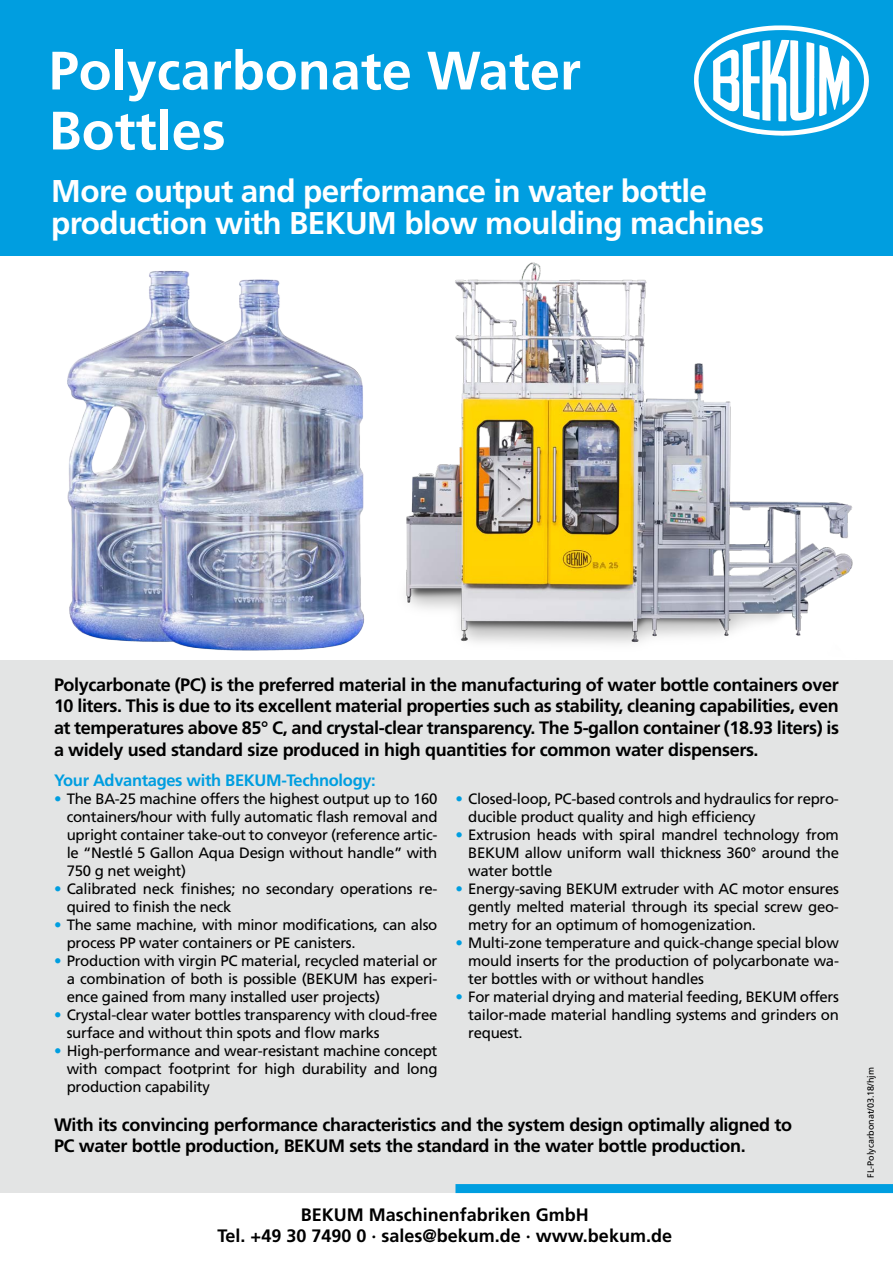
<style>
.page{position:relative;width:893px;height:1263px;background:#fff}
.page>*{position:absolute;margin:0;border:0;box-sizing:border-box;transform-origin:0 0}
.t1{font:700 54px/60px "Frutiger LT Std";color:#fff}
.t2{font:700 31.5px/31.5px "Frutiger LT Std";letter-spacing:-.02em;color:#fff}
.t3{font:700 18px/21.6px "Frutiger LT Std";letter-spacing:-.02em;color:#000;text-align:justify}
.t4{font:700 18px/21.6px "Frutiger LT Std";color:#000;text-align:center}
.t5{font:700 16.5px "Frutiger LT Std";letter-spacing:-.02em;color:#009ee0}
.t6{font:15px/18px "Frutiger LT Std";letter-spacing:-.02em;color:#000;text-align:justify}
.t7{font:9px "Frutiger LT Std";color:#000}
.s1{color:#009ee0}
</style>
<div class="page">
<img style="left:406px;top:262px;width:447px;height:382px">
<div style="left:0;top:0;width:893px;height:255px;background:#009ee0"></div>
<div style="left:0;top:660px;width:893px;height:533px;background:#e3e4e4"></div>
<img style="left:694px;top:25px;width:175px;height:111px">
<div style="left:455px;top:1184px;width:438px;height:9px;background:#009ee0"></div>
<img style="left:67px;top:270px;width:298px;height:381px">
<h1 class="t1" style="left:49px;top:41px;width:534px">Polycarbonate Water<br>Bottles</h1>
<h2 class="t2" style="left:51px;top:175px;width:714px">More output and performance in water bottle production with BEKUM blow moulding machines</h2>
<p class="t3" style="left:54px;top:674px;width:786px">Polycarbonate (PC) is the preferred material in the manufacturing of water bottle containers over 10 liters. This is due to its excellent material properties such as stability, cleaning capabilities, even at temperatures above 85° C, and crystal-clear transparency. The 5-gallon container (18.93 liters) is a widely used standard size produced in high quantities for common water dispensers.</p>
<p class="t5" style="left:54px;top:771px;width:323px">Your Advantages with BEKUM-Technology:</p>
<p class="t6" style="left:67px;top:790px;width:372px;text-indent:-13px"><span class="s1">•</span> The BA-25 machine offers the highest output up to 160 containers/hour with fully automatic flash removal and upright container take-out to conveyor (reference artic&shy;le “Nestlé 5 Gallon Aqua Design without handle” with 750 g net weight)</p>
<p class="t6" style="left:67px;top:880px;width:372px;text-indent:-13px"><span class="s1">•</span> Calibrated neck finishes; no secondary operations re&shy;quired to finish the neck</p>
<p class="t6" style="left:67px;top:916px;width:372px;text-indent:-13px"><span class="s1">•</span> The same machine, with minor modifications, can also process PP water containers or PE canisters.</p>
<p class="t6" style="left:67px;top:952px;width:372px;text-indent:-13px"><span class="s1">•</span> Production with virgin PC material, recycled material or a combination of both is possible (BEKUM has experi&shy;ence gained from many installed user projects)</p>
<p class="t6" style="left:67px;top:1006px;width:372px;text-indent:-13px"><span class="s1">•</span> Crystal-clear water bottles transparency with cloud-free surface and without thin spots and flow marks</p>
<p class="t6" style="left:67px;top:1042px;width:372px;text-indent:-13px"><span class="s1">•</span> High-performance and wear-resistant machine concept with compact footprint for high durability and long production capability</p>
<p class="t6" style="left:468px;top:790px;width:372px;text-indent:-13px"><span class="s1">•</span> Closed-loop, PC-based controls and hydraulics for repro&shy;ducible product quality and high efficiency</p>
<p class="t6" style="left:468px;top:826px;width:372px;text-indent:-13px"><span class="s1">•</span> Extrusion heads with spiral mandrel technology from BEKUM allow uniform wall thickness 360° around the water bottle</p>
<p class="t6" style="left:468px;top:880px;width:372px;text-indent:-13px"><span class="s1">•</span> Energy-saving BEKUM extruder with AC motor ensures gently melted material through its special screw geo&shy;metry for an optimum of homogenization.</p>
<p class="t6" style="left:468px;top:934px;width:372px;text-indent:-13px"><span class="s1">•</span> Multi-zone temperature and quick-change special blow mould inserts for the production of polycarbonate wa&shy;ter bottles with or without handles</p>
<p class="t6" style="left:468px;top:988px;width:372px;text-indent:-13px"><span class="s1">•</span> For material drying and material feeding, BEKUM offers tailor-made material handling systems and grinders on request.</p>
<p class="t3" style="left:54px;top:1114px;width:740px">With its convincing performance characteristics and the system design optimally aligned to<br>PC water bottle production, BEKUM sets the standard in the water bottle production.</p>
<p class="t4" style="left:218px;top:1203px;width:456px">BEKUM Maschinenfabriken GmbH<br>Tel. +49 30 7490 0 · sales@bekum.de · www.bekum.de</p>
<p class="t7" style="left:865px;top:1178px;width:112px;rotate:-90deg">FL-Polycarbonat/03.18/hjm</p>
</div>
